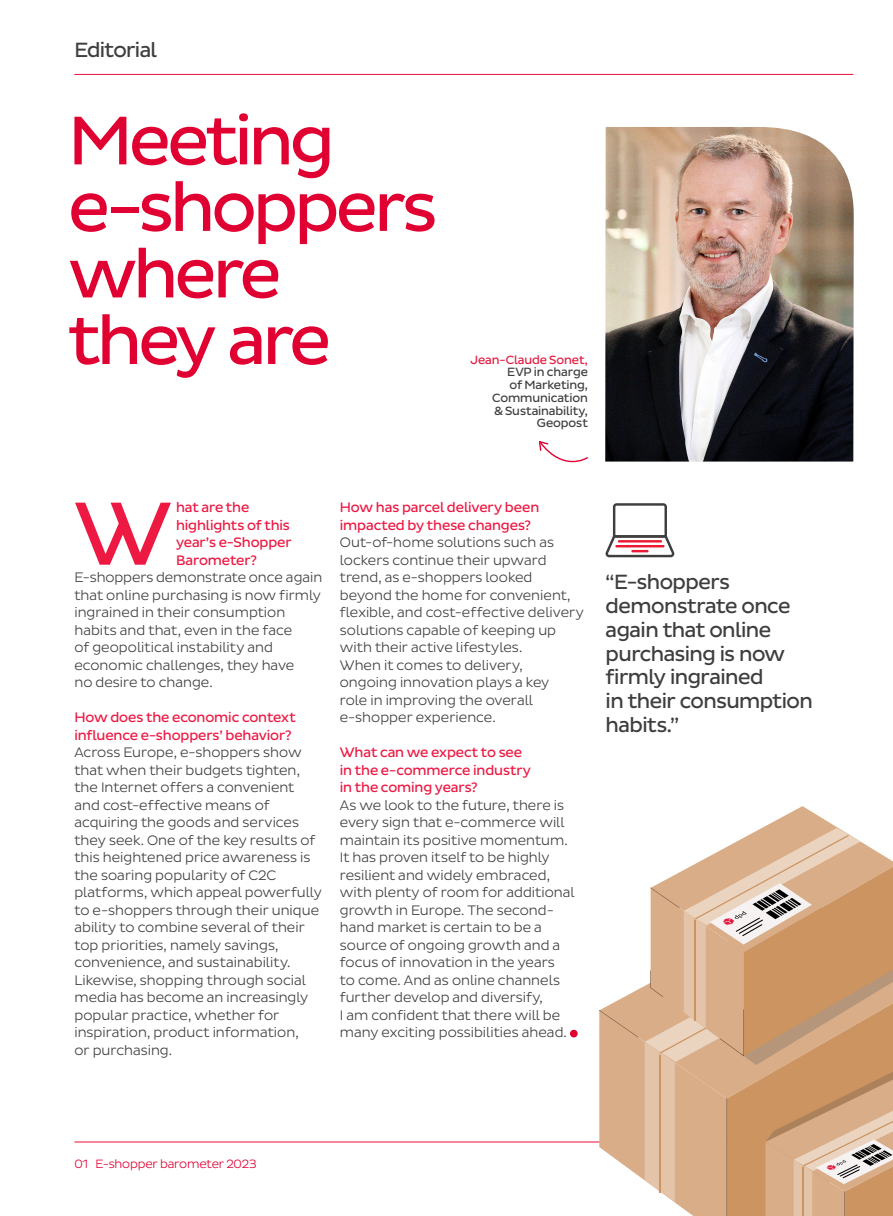
<style>
.page{position:relative;width:893px;height:1216px;background:#fff}
.page>*{position:absolute;margin:0;border:0;box-sizing:border-box;transform-origin:0 0}
.INTER_ITW{font:91.17px "Pluto Sans DPD Regular";color:#ed1943}
.t1{font:70px/66.5px "Pluto Sans DPD Regular";letter-spacing:-.045em;color:#e00031}
.t2{font:21px/23.8px "Pluto Sans DPD Regular";letter-spacing:-.025em;color:#3e3e3f}
.INTER_ITW-2{font:14px/17.5px "Pluto Sans DPD Light";letter-spacing:.005em;color:#3e3e3f}
.INTER_ITW-3{font:14px "Pluto Sans DPD Regular";letter-spacing:-.005em;color:#ed1943}
.t3{font:12.25px/12.8px "Pluto Sans DPD Regular";letter-spacing:-.005em;color:#3e3e3f;text-align:right}
.t4{font:12.25px "Pluto Sans DPD Light";letter-spacing:-.01em;color:#e00031}
.t5{font:12.25px "Pluto Sans DPD Regular";letter-spacing:-.005em;color:#e31c40}
.s1{font-family:"Pluto Sans DPD Regular";color:#ed1943}
</style>
<div class="page">
<hr style="left:74px;top:74px;width:779px;height:1px;background:#ed1943">
<hr style="left:74px;top:1141px;width:779px;height:1px;background:#ed1943">
<div style="left:570px;top:1029px;width:8px;height:8px;background:#e00031;border-radius:50%"></div>
<img style="left:605px;top:127px;width:249px;height:334px">
<svg style="left:539px;top:441px;width:49px;height:22px"></svg>
<svg style="left:605px;top:503px;width:69px;height:54px"></svg>
<svg style="left:599px;top:806px;width:294px;height:409px"></svg>
<svg style="left:650px;top:970px;width:13px;height:27px"></svg>
<p class="t2" style="left:74px;top:39px;width:84px">Editorial</p>
<p class="t1" style="left:68px;top:108px;width:268px">Meeting</p>
<p class="t1" style="left:68px;top:175px;width:370px">e-shoppers where they are</p>
<p class="t5" style="left:470px;top:352px;width:119px">Jean-Claude Sonet,</p>
<p class="t3" style="left:492px;top:366px;width:97px">EVP in charge of Marketing,<br>Communication &amp; Sustainability,<br>Geopost</p>
<p class="INTER_ITW" style="left:74px;top:482px;width:98px">W</p>
<p class="INTER_ITW-3" style="left:176px;top:499px;width:75px">hat are the</p>
<p class="INTER_ITW-3" style="left:176px;top:517px;width:115px">highlights of this</p>
<p class="INTER_ITW-3" style="left:176px;top:534px;width:117px">year’s e-Shopper</p>
<p class="INTER_ITW-3" style="left:176px;top:552px;width:83px">Barometer?</p>
<p class="INTER_ITW-2" style="left:74px;top:569px;width:250px">E-shoppers demonstrate once again</p>
<p class="INTER_ITW-2" style="left:74px;top:586px;width:248px">that online purchasing is now firmly</p>
<p class="INTER_ITW-2" style="left:74px;top:604px;width:212px">ingrained in their consumption</p>
<p class="INTER_ITW-2" style="left:74px;top:621px;width:219px">habits and that, even in the face</p>
<p class="INTER_ITW-2" style="left:74px;top:639px;width:200px">of geopolitical instability and</p>
<p class="INTER_ITW-2" style="left:74px;top:656px;width:221px">economic challenges, they have</p>
<p class="INTER_ITW-2" style="left:74px;top:674px;width:140px">no desire to change.</p>
<p class="INTER_ITW-2" style="left:74px;top:709px;width:249px"><span class="s1">How does the economic context influence e-shoppers’ behavior?<br></span>Across Europe, e-shoppers show that when their budgets tighten, the Internet offers a convenient and cost-effective means of acquiring the goods and services they seek. One of the key results of this heightened price awareness is the soaring popularity of C2C platforms, which appeal powerfully to e-shoppers through their unique ability to combine several of their top priorities, namely savings, convenience, and sustainability.<br>Likewise, shopping through social media has become an increasingly popular practice, whether for inspiration, product information,<br>or purchasing.</p>
<p class="INTER_ITW-2" style="left:340px;top:499px;width:245px"><span class="s1">How has parcel delivery been impacted by these changes?<br></span>Out-of-home solutions such as lockers continue their upward trend, as e-shoppers looked beyond the home for convenient, flexible, and cost-effective delivery solutions capable of keeping up with their active lifestyles.<br>When it comes to delivery,<br>ongoing innovation plays a key<br>role in improving the overall e-shopper experience.</p>
<p class="INTER_ITW-2" style="left:340px;top:744px;width:236px"><span class="s1">What can we expect to see<br>in the e-commerce industry<br>in the coming years?<br></span>As we look to the future, there is every sign that e-commerce will maintain its positive momentum.<br>It has proven itself to be highly resilient and widely embraced, with plenty of room for additional growth in Europe. The second&shy;hand market is certain to be a source of ongoing growth and a focus of innovation in the years<br>to come. And as online channels further develop and diversify,<br>I am confident that there will be many exciting possibilities ahead.</p>
<p class="t2" style="left:606px;top:570px;width:209px">“E-shoppers demonstrate once again that online purchasing is now firmly ingrained<br>in their consumption habits.”</p>
<p class="t4" style="left:74px;top:1156px;width:184px">01 E-shopper barometer 2023</p>
</div>
